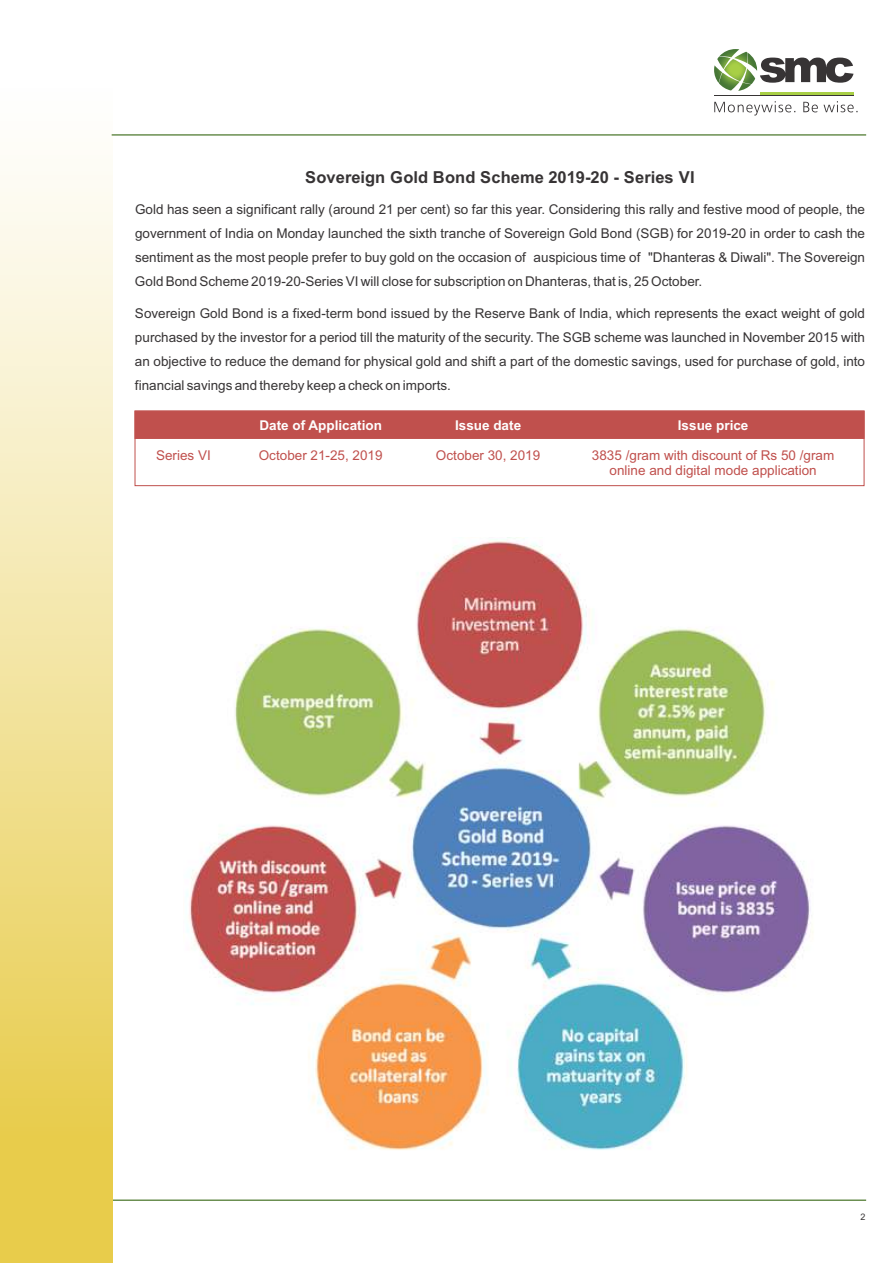
<style>
.page{position:relative;width:893px;height:1263px;background:#fff}
.page>*{position:absolute;margin:0;border:0;box-sizing:border-box;transform-origin:0 0}
.t1{font:700 16.5px "Arial";color:#373435}
.t2{font:13.5px/24px "Arial";color:#373435;text-align:justify}
.t3{font:13.5px/15.1px "Arial";color:#c0504d;text-align:center}
.t4{font:700 13.5px "Arial";color:#fefefe}
.t5{font:9px "Arial";color:#373435}
</style>
<div class="page">
<hr style="left:26px;top:1199px;width:840px;height:2px;background:#6a8f50">
<hr style="left:112px;top:134px;width:754px;height:2px;background:#6a8f50">
<div style="left:0;top:0;width:113px;height:1263px;background:linear-gradient(to bottom,#fff,#e6c83e)"></div>
<svg style="left:760px;top:58px;width:93px;height:25px"></svg>
<img style="left:714px;top:49px;width:43px;height:42px">
<hr style="left:760px;top:92px;width:94px;height:3px;background:#a8cf45">
<hr style="left:714px;top:95px;width:140px;height:1px;background:#373435">
<svg style="left:714px;top:101px;width:143px;height:15px"></svg>
<div style="left:135px;top:411px;width:729px;height:75px;border:1px solid #c0504d"></div>
<div style="left:135px;top:411px;width:729px;height:28px;background:#c0504d"></div>
<img style="left:186px;top:537px;width:627px;height:613px">
<p class="t1" style="left:305px;top:171px;width:391px">Sovereign Gold Bond Scheme 2019-20 - Series VI</p>
<p class="t2" style="left:135px;top:199px;width:732px">Gold has seen a significant rally (around 21 per cent) so far this year. Considering this rally and festive mood of people, the government of India on Monday launched the sixth tranche of Sovereign Gold Bond (SGB) for 2019-20 in order to cash the sentiment as the most people prefer to buy gold on the occasion of auspicious time of "Dhanteras &amp; Diwali". The Sovereign Gold Bond Scheme 2019-20-Series VI will close for subscription on Dhanteras, that is, 25 October.</p>
<p class="t2" style="left:135px;top:302px;width:732px">Sovereign Gold Bond is a fixed-term bond issued by the Reserve Bank of India, which represents the exact weight of gold purchased by the investor for a period till the maturity of the security. The SGB scheme was launched in November 2015 with an objective to reduce the demand for physical gold and shift a part of the domestic savings, used for purchase of gold, into financial savings and thereby keep a check on imports.</p>
<p class="t4" style="left:259px;top:420px;width:124px">Date of Application</p>
<p class="t4" style="left:455px;top:420px;width:68px">Issue date</p>
<p class="t4" style="left:678px;top:420px;width:72px">Issue price</p>
<p class="t3" style="left:156px;top:449px;width:56px">Series VI</p>
<p class="t3" style="left:259px;top:449px;width:125px">October 21-25, 2019</p>
<p class="t3" style="left:436px;top:449px;width:106px">October 30, 2019</p>
<p class="t3" style="left:592px;top:449px;width:244px">3835 /gram with discount of Rs 50 /gram online and digital mode application</p>
<p class="t5" style="left:861px;top:1213px;width:7px">2</p>
</div>
